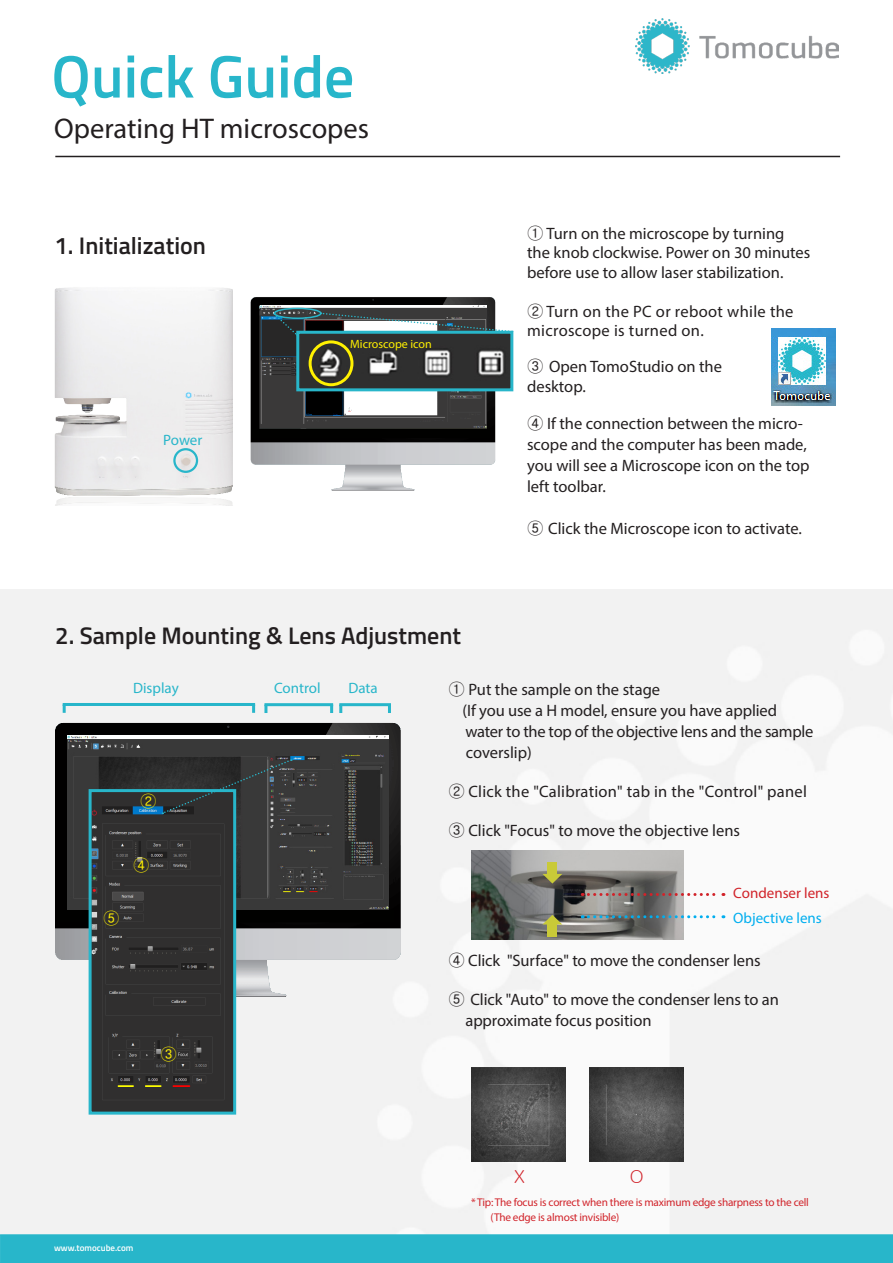
<style>
.page{position:relative;width:893px;height:1263px;background:#fff}
.page>*{position:absolute;margin:0;border:0;box-sizing:border-box;transform-origin:0 0}
.t1{font:600 60px "Titillium Web";color:#28b6ca}
.t2{font:28.5px "Myriad Pro";color:#231f20}
.t3{font:600 24px "Titillium Web";color:#231f20}
.t4{font:18px "Gulim";color:#d1232a}
.t5{font:16.5px/21px "Myriad Pro";color:#231f20}
.t6{font:16.5px/19.5px "Myriad Pro";letter-spacing:.02em;color:#231f20}
.t7{font:16.5px "Gulim";color:#fff101}
.t8{font:15px "Myriad Pro";color:#28b6ca}
.t9{font:15px "Myriad Pro";color:#d1232a}
.t10{font:15px "Myriad Pro";color:#00aeef}
.t11{font:12px "Myriad Pro";color:#fff101}
.t12{font:11.25px "Myriad Pro";letter-spacing:-.02em;color:#d1232a}
.t13{font:600 9px "Titillium Web";color:#fff}
.s1{font-family:"Gulim"}
</style>
<div class="page">
<div style="left:0;top:590px;width:893px;height:644px;background:#f2f2f2"></div>
<hr style="left:55px;top:156px;width:785px;height:1px;background:#231f20">
<img style="left:636px;top:19px;width:203px;height:54px">
<div style="left:0;top:1234px;width:893px;height:29px;background:#28b6ca"></div>
<img style="left:250px;top:297px;width:247px;height:194px">
<img style="left:260px;top:306px;width:227px;height:123px">
<img style="left:300px;top:335px;width:209px;height:52px">
<div style="left:296px;top:331px;width:217px;height:60px;border:3px solid #28b6ca"></div>
<div style="left:274px;top:308px;width:48px;height:11px;border:2px solid #28b6ca;border-radius:50%"></div>
<svg style="left:274px;top:313px;width:24px;height:23px"></svg>
<div style="left:309px;top:340px;width:44px;height:46px;border:3px solid #fff101;border-radius:50%"></div>
<svg style="left:320px;top:312px;width:193px;height:21px"></svg>
<img style="left:772px;top:328px;width:64px;height:77px">
<img style="left:54px;top:287px;width:179px;height:218px">
<div style="left:173px;top:448px;width:25px;height:25px;border:2px solid #28b6ca;border-radius:50%"></div>
<hr style="left:63px;top:703px;width:192px;height:3px;background:#28b6ca">
<svg style="left:63px;top:706px;width:3px;height:7px"></svg>
<svg style="left:252px;top:706px;width:3px;height:7px"></svg>
<img style="left:53px;top:721px;width:350px;height:279px">
<img style="left:68px;top:736px;width:320px;height:173px">
<img style="left:93px;top:793px;width:139px;height:317px">
<div style="left:89px;top:789px;width:147px;height:325px;border:3px solid #28b6ca"></div>
<hr style="left:264px;top:703px;width:69px;height:3px;background:#28b6ca">
<svg style="left:264px;top:705px;width:3px;height:8px"></svg>
<svg style="left:330px;top:706px;width:3px;height:7px"></svg>
<hr style="left:339px;top:703px;width:52px;height:3px;background:#28b6ca">
<svg style="left:339px;top:705px;width:3px;height:8px"></svg>
<svg style="left:388px;top:706px;width:3px;height:7px"></svg>
<svg style="left:162px;top:759px;width:130px;height:56px;background:#333a3c"></svg>
<img style="left:471px;top:851px;width:212px;height:89px">
<img style="left:471px;top:1067px;width:94px;height:95px">
<img style="left:589px;top:1067px;width:94px;height:95px">
<svg style="left:582px;top:893px;width:142px;height:3px"></svg>
<svg style="left:582px;top:915px;width:142px;height:3px"></svg>
<div style="left:548px;top:924px;width:9px;height:13px;background:#c9ca38"></div>
<svg style="left:542px;top:915px;width:20px;height:9px"></svg>
<div style="left:548px;top:862px;width:9px;height:12px;background:#c9ca38"></div>
<svg style="left:542px;top:874px;width:20px;height:9px"></svg>
<p class="t1" style="left:51px;top:31px;width:305px">Quick Guide</p>
<p class="t2" style="left:54px;top:110px;width:316px">Operating HT microscopes</p>
<p class="t3" style="left:55px;top:227px;width:153px">1. Initialization</p>
<p class="t8" style="left:163px;top:431px;width:41px">Power</p>
<p class="t11" style="left:350px;top:337px;width:83px">Microscope icon</p>
<p class="t5" style="left:527px;top:223px;width:285px;line-height:19.5px"><span class="s1">①</span> Turn on the microscope by turning the knob clockwise. Power on 30 minutes before use to allow laser stabilization.</p>
<p class="t6" style="left:527px;top:301px;width:268px"><span class="s1">②</span> Turn on the PC or reboot while the microscope is turned on.</p>
<p class="t5" style="left:527px;top:356px;width:196px;line-height:19.5px"><span class="s1">③</span> Open TomoStudio on the desktop.</p>
<p class="t5" style="left:527px;top:413px;width:284px"><span class="s1">④</span> If the connection between the micro&shy;scope and the computer has been made, you will see a Microscope icon on the top left toolbar.</p>
<p class="t5" style="left:527px;top:518px;width:276px"><span class="s1">⑤</span> Click the Microscope icon to activate.</p>
<p class="t3" style="left:55px;top:618px;width:407px">2. Sample Mounting &amp; Lens Adjustment</p>
<p class="t8" style="left:133px;top:679px;width:47px">Display</p>
<p class="t8" style="left:274px;top:679px;width:48px">Control</p>
<p class="t8" style="left:348px;top:679px;width:31px">Data</p>
<p class="t5" style="left:448px;top:678px;width:213px"><span class="s1">①</span> Put the sample on the stage</p>
<p class="t5" style="left:462px;top:699px;width:352px">(If you use a H model, ensure you have applied water to the top of the objective lens and the sample</p>
<p class="t5" style="left:466px;top:741px;width:67px">coverslip)</p>
<p class="t5" style="left:448px;top:780px;width:360px"><span class="s1">②</span> Click the "Calibration" tab in the "Control" panel</p>
<p class="t5" style="left:448px;top:819px;width:293px"><span class="s1">③</span> Click "Focus" to move the objective lens</p>
<p class="t7" style="left:140px;top:793px;width:18px">②</p>
<p class="t7" style="left:133px;top:856px;width:18px">④</p>
<p class="t7" style="left:103px;top:910px;width:18px">⑤</p>
<p class="t7" style="left:160px;top:1045px;width:18px">③</p>
<p class="t13" style="left:54px;top:1241px;width:81px">www.tomocube.com</p>
<p class="t9" style="left:733px;top:884px;width:98px">Condenser lens</p>
<p class="t10" style="left:733px;top:909px;width:90px">Objective lens</p>
<p class="t5" style="left:448px;top:949px;width:314px"><span class="s1">④</span> Click "Surface" to move the condenser lens</p>
<p class="t5" style="left:448px;top:988px;width:332px"><span class="s1">⑤</span> Click "Auto" to move the condenser lens to an</p>
<p class="t5" style="left:465px;top:1009px;width:188px">approximate focus position</p>
<p class="t4" style="left:514px;top:1168px;width:13px">X</p>
<p class="t4" style="left:630px;top:1168px;width:15px">O</p>
<p class="t12" style="left:471px;top:1196px;width:339px">* Tip: The focus is correct when there is maximum edge sharpness to the cell</p>
<p class="t12" style="left:491px;top:1211px;width:130px">(The edge is almost invisible)</p>
</div>
